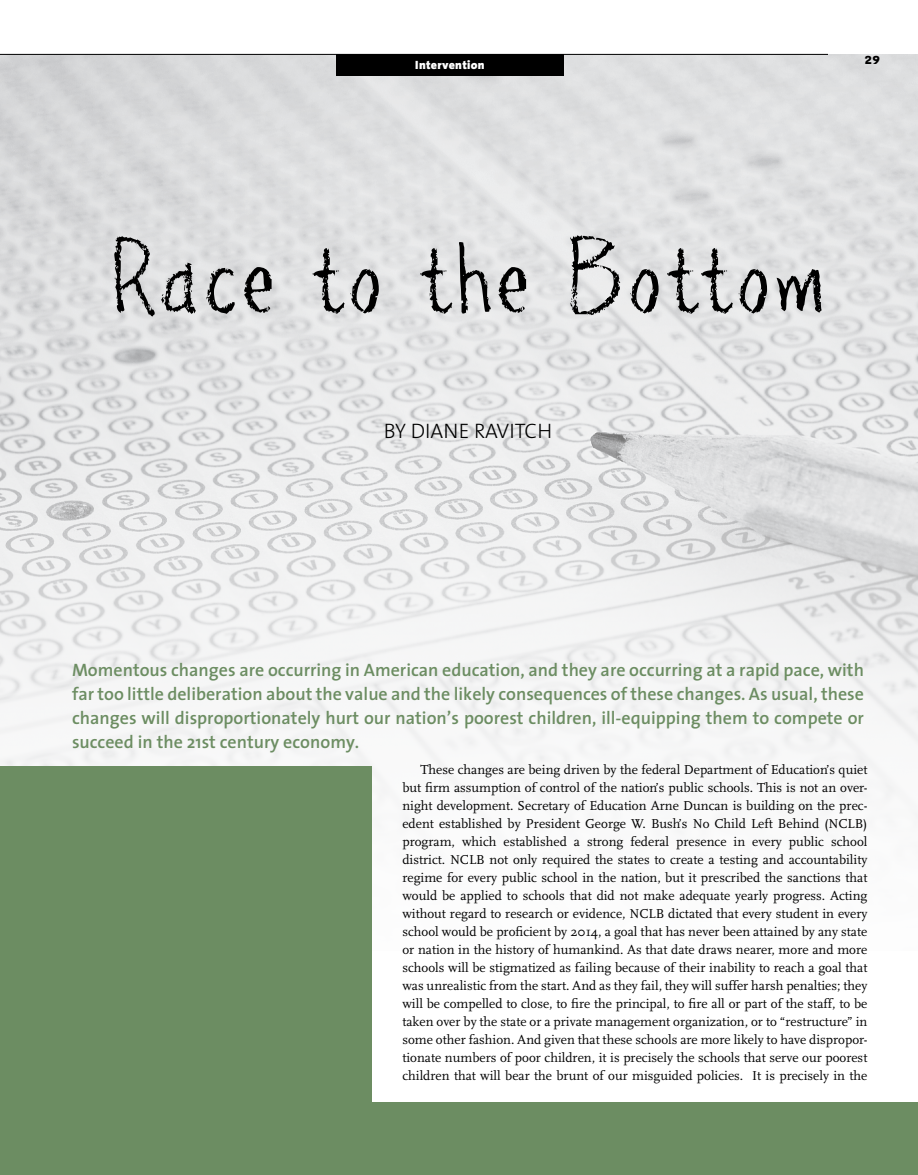
<style>
.page{position:relative;width:918px;height:1175px;background:#fff}
.page>*{position:absolute;margin:0;border:0;box-sizing:border-box;transform-origin:0 0}
.t1{font:300 21px "The Sans";color:#000}
.t2{font:600 18px/24px "The Sans";color:#6c8d62;text-align:justify}
.t3{font:13.5px/18px "Scala";color:#000;text-align:justify}
.t4{font:700 13.5px "Tarzana Wide";color:#000}
.t5{font:900 12px "The Sans";letter-spacing:.025em;color:#fff}
</style>
<div class="page">
<img style="left:0;top:54px;width:918px;height:765px">
<div style="left:336px;top:54px;width:228px;height:21px;background:#000"></div>
<div style="left:0;top:766px;width:372px;height:408px;background:#6c8d62"></div>
<div style="left:0;top:1102px;width:918px;height:72px;background:#6c8d62"></div>
<svg style="left:114px;top:235px;width:708px;height:81px;background:#c0c1c2"></svg>
<hr style="left:0;top:54px;width:828px;height:1px;background:#000">
<p class="t5" style="left:415px;top:55px;width:71px">Intervention</p>
<h1 class="t1" style="left:384px;top:413px;width:170px">BY DIANE RAVITCH</h1>
<p class="t4" style="left:864px;top:51px;width:18px">29</p>
<p class="t2" style="left:72px;top:657px;width:794px">Momentous changes are occurring in American education, and they are occurring at a rapid pace, with far too little deliberation about the value and the likely consequences of these changes. As usual, these changes will disproportionately hurt our nation’s poorest children, ill-equipping them to compete or succeed in the 21st century economy.</p>
<p class="t3" style="left:402px;top:760px;width:467px;text-indent:18px">These changes are being driven by the federal Department of Education’s quiet but firm assumption of control of the nation’s public schools. This is not an over&shy;night development. Secretary of Education Arne Duncan is building on the prec&shy;edent established by President George W. Bush’s No Child Left Behind (NCLB) program, which established a strong federal presence in every public school district. NCLB not only required the states to create a testing and accountability regime for every public school in the nation, but it prescribed the sanctions that would be applied to schools that did not make adequate yearly progress. Acting without regard to research or evidence, NCLB dictated that every student in every school would be proficient by 2014, a goal that has never been attained by any state or nation in the history of humankind. As that date draws nearer, more and more schools will be stigmatized as failing because of their inability to reach a goal that was unrealistic from the start. And as they fail, they will suffer harsh penalties; they will be compelled to close, to fire the principal, to fire all or part of the staff, to be taken over by the state or a private management organization, or to “restructure” in some other fashion. And given that these schools are more likely to have dispropor&shy;tionate numbers of poor children, it is precisely the schools that serve our poorest children that will bear the brunt of our misguided policies. It is precisely in the</p>
</div>
